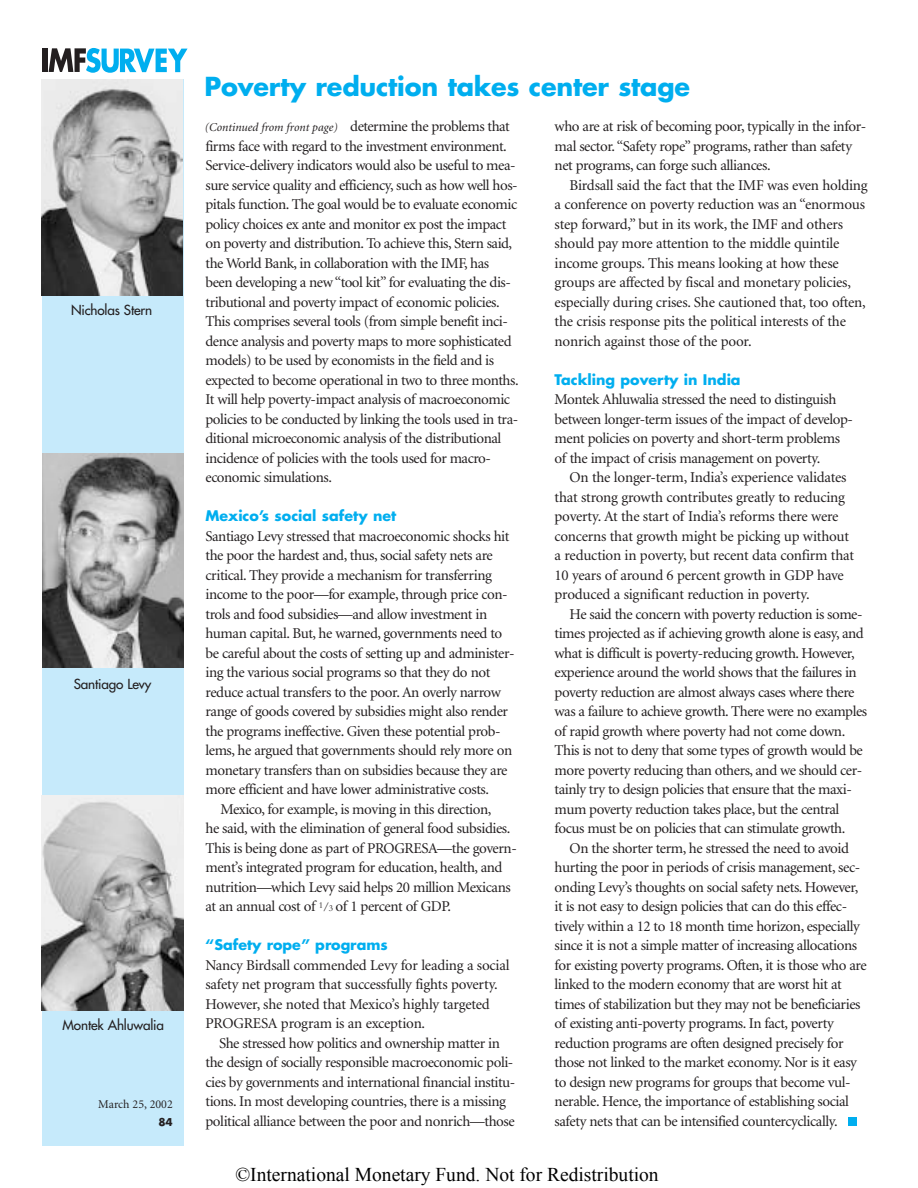
<style>
.page{position:relative;width:918px;height:1188px;background:#fff}
.page>*{position:absolute;margin:0;border:0;box-sizing:border-box;transform-origin:0 0}
.t1{font:700 25.5px "Futura";letter-spacing:-.005em;color:#00aeef}
.t2{font:19.5px "Times New Roman";color:#000}
.t3{font:15px/19.5px "Minion";letter-spacing:-.03em;color:#231f20}
.t4{font:700 14.25px "Futura";color:#00aeef}
.t5{font:13.5px "Futura";letter-spacing:-.01em;color:#231f20}
.t6{font:italic 12px "Minion";color:#231f20}
.t7{font:12px "Minion";color:#231f20}
.t8{font:700 10.5px "Futura";color:#231f20}
.s1{font-family:"Bembo";font-size:13.5px}
.s2{font-family:"Bembo";font-size:9px}
</style>
<div class="page">
<div style="left:43px;top:48px;width:5px;height:24px;background:#231f20"></div>
<svg style="left:49px;top:48px;width:139px;height:25px"></svg>
<div style="left:42px;top:79px;width:141px;height:1067px;background:#c6eafb"></div>
<div style="left:848px;top:1117px;width:9px;height:9px;background:#00aeef"></div>
<img style="left:42px;top:454px;width:141px;height:214px">
<img style="left:42px;top:796px;width:141px;height:215px">
<img style="left:42px;top:80px;width:141px;height:215px">
<p class="t5" style="left:71px;top:304px;width:83px">Nicholas Stern</p>
<p class="t5" style="left:74px;top:677px;width:79px">Santiago Levy</p>
<p class="t5" style="left:63px;top:1018px;width:103px">Montek Ahluwalia</p>
<p class="t7" style="left:98px;top:1100px;width:76px">March 25, 2002</p>
<p class="t8" style="left:158px;top:1118px;width:16px">84</p>
<h1 class="t1" style="left:204px;top:75px;width:487px">Poverty reduction takes center stage</h1>
<p class="t6" style="left:205px;top:122px;width:135px">(Continued from front page)</p>
<p class="t3" style="left:205px;top:118px;width:315px;text-indent:145px">determine the problems that firms face with regard to the investment environment.<br>Service-delivery indicators would also be useful to mea&shy;sure service quality and efficiency, such as how well hos&shy;pitals function. The goal would be to evaluate economic policy choices ex ante and monitor ex post the impact on poverty and distribution. To achieve this, Stern said, the World Bank, in collaboration with the IMF, has been developing a new “tool kit” for evaluating the dis&shy;tributional and poverty impact of economic policies.<br>This comprises several tools (from simple benefit inci&shy;dence analysis and poverty maps to more sophisticated models) to be used by economists in the field and is expected to become operational in two to three months.<br>It will help poverty-impact analysis of macroeconomic policies to be conducted by linking the tools used in tra&shy;ditional microeconomic analysis of the distributional incidence of policies with the tools used for macro&shy;economic simulations.</p>
<p class="t4" style="left:206px;top:509px;width:192px">Mexico’s social safety net</p>
<p class="t3" style="left:206px;top:527px;width:305px">Santiago Levy stressed that macroeconomic shocks hit</p>
<p class="t3" style="left:206px;top:547px;width:289px">the poor the hardest and, thus, social safety nets are</p>
<p class="t3" style="left:206px;top:566px;width:288px">critical. They provide a mechanism for transferring</p>
<p class="t3" style="left:206px;top:586px;width:304px">income to the poor—for example, through price con-</p>
<p class="t3" style="left:206px;top:605px;width:283px">trols and food subsidies—and allow investment in</p>
<p class="t3" style="left:206px;top:625px;width:298px">human capital. But, he warned, governments need to</p>
<p class="t3" style="left:206px;top:644px;width:311px">be careful about the costs of setting up and administer-</p>
<p class="t3" style="left:206px;top:664px;width:286px">ing the various social programs so that they do not</p>
<p class="t3" style="left:206px;top:683px;width:297px">reduce actual transfers to the poor. An overly narrow</p>
<p class="t3" style="left:206px;top:703px;width:304px">range of goods covered by subsidies might also render</p>
<p class="t3" style="left:206px;top:722px;width:297px">the programs ineffective. Given these potential prob-</p>
<p class="t3" style="left:206px;top:742px;width:308px">lems, he argued that governments should rely more on</p>
<p class="t3" style="left:206px;top:761px;width:304px">monetary transfers than on subsidies because they are</p>
<p class="t3" style="left:206px;top:781px;width:285px">more efficient and have lower administrative costs.</p>
<p class="t3" style="left:220px;top:800px;width:273px">Mexico, for example, is moving in this direction,</p>
<p class="t3" style="left:206px;top:820px;width:306px">he said, with the elimination of general food subsidies.</p>
<p class="t3" style="left:206px;top:839px;width:313px">This is being done as part of PROGRESA—the govern-</p>
<p class="t3" style="left:206px;top:859px;width:298px">ment’s integrated program for education, health, and</p>
<p class="t3" style="left:206px;top:878px;width:307px">nutrition—which Levy said helps 20 million Mexicans</p>
<p class="t3" style="left:205px;top:898px;width:247px">at an annual cost of <sup>1</sup><span class="s1">/</span><span class="s2">3</span> of 1 percent of GDP.</p>
<p class="t4" style="left:206px;top:938px;width:184px">“Safety rope” programs</p>
<p class="t3" style="left:206px;top:956px;width:305px">Nancy Birdsall commended Levy for leading a social safety net program that successfully fights poverty.<br>However, she noted that Mexico’s highly targeted PROGRESA program is an exception.</p>
<p class="t3" style="left:206px;top:1034px;width:311px;text-indent:14px">She stressed how politics and ownership matter in the design of socially responsible macroeconomic poli&shy;cies by governments and international financial institu&shy;tions. In most developing countries, there is a missing political alliance between the poor and nonrich—those</p>
<p class="t3" style="left:555px;top:118px;width:313px">who are at risk of becoming poor, typically in the infor&shy;mal sector.“Safety rope” programs, rather than safety net programs, can forge such alliances.</p>
<p class="t3" style="left:555px;top:176px;width:315px;text-indent:15px">Birdsall said the fact that the IMF was even holding a conference on poverty reduction was an “enormous step forward,” but in its work, the IMF and others should pay more attention to the middle quintile income groups. This means looking at how these groups are affected by fiscal and monetary policies, especially during crises. She cautioned that, too often, the crisis response pits the political interests of the nonrich against those of the poor.</p>
<p class="t4" style="left:555px;top:373px;width:188px">Tackling poverty in India</p>
<p class="t3" style="left:555px;top:391px;width:300px">Montek Ahluwalia stressed the need to distinguish between longer-term issues of the impact of develop&shy;ment policies on poverty and short-term problems of the impact of crisis management on poverty.</p>
<p class="t3" style="left:555px;top:469px;width:301px;text-indent:15px">On the longer-term, India’s experience validates that strong growth contributes greatly to reducing poverty. At the start of India’s reforms there were concerns that growth might be picking up without a reduction in poverty, but recent data confirm that 10 years of around 6 percent growth in GDP have produced a significant reduction in poverty.</p>
<p class="t3" style="left:555px;top:605px;width:314px;text-indent:15px">He said the concern with poverty reduction is some&shy;times projected as if achieving growth alone is easy, and what is difficult is poverty-reducing growth. However, experience around the world shows that the failures in poverty reduction are almost always cases where there was a failure to achieve growth. There were no examples of rapid growth where poverty had not come down.<br>This is not to deny that some types of growth would be more poverty reducing than others, and we should cer&shy;tainly try to design policies that ensure that the maxi&shy;mum poverty reduction takes place, but the central focus must be on policies that can stimulate growth.</p>
<p class="t3" style="left:555px;top:839px;width:314px;text-indent:15px">On the shorter term, he stressed the need to avoid hurting the poor in periods of crisis management, sec&shy;onding Levy’s thoughts on social safety nets. However, it is not easy to design policies that can do this effec&shy;tively within a 12 to 18 month time horizon, especially since it is not a simple matter of increasing allocations for existing poverty programs. Often, it is those who are linked to the modern economy that are worst hit at times of stabilization but they may not be beneficiaries of existing anti-poverty programs. In fact, poverty reduction programs are often designed precisely for those not linked to the market economy. Nor is it easy to design new programs for groups that become vul&shy;nerable. Hence, the importance of establishing social safety nets that can be intensified countercyclically.</p>
<h2 class="t2" style="left:236px;top:1161px;width:425px">©International Monetary Fund. Not for Redistribution</h2>
</div>
